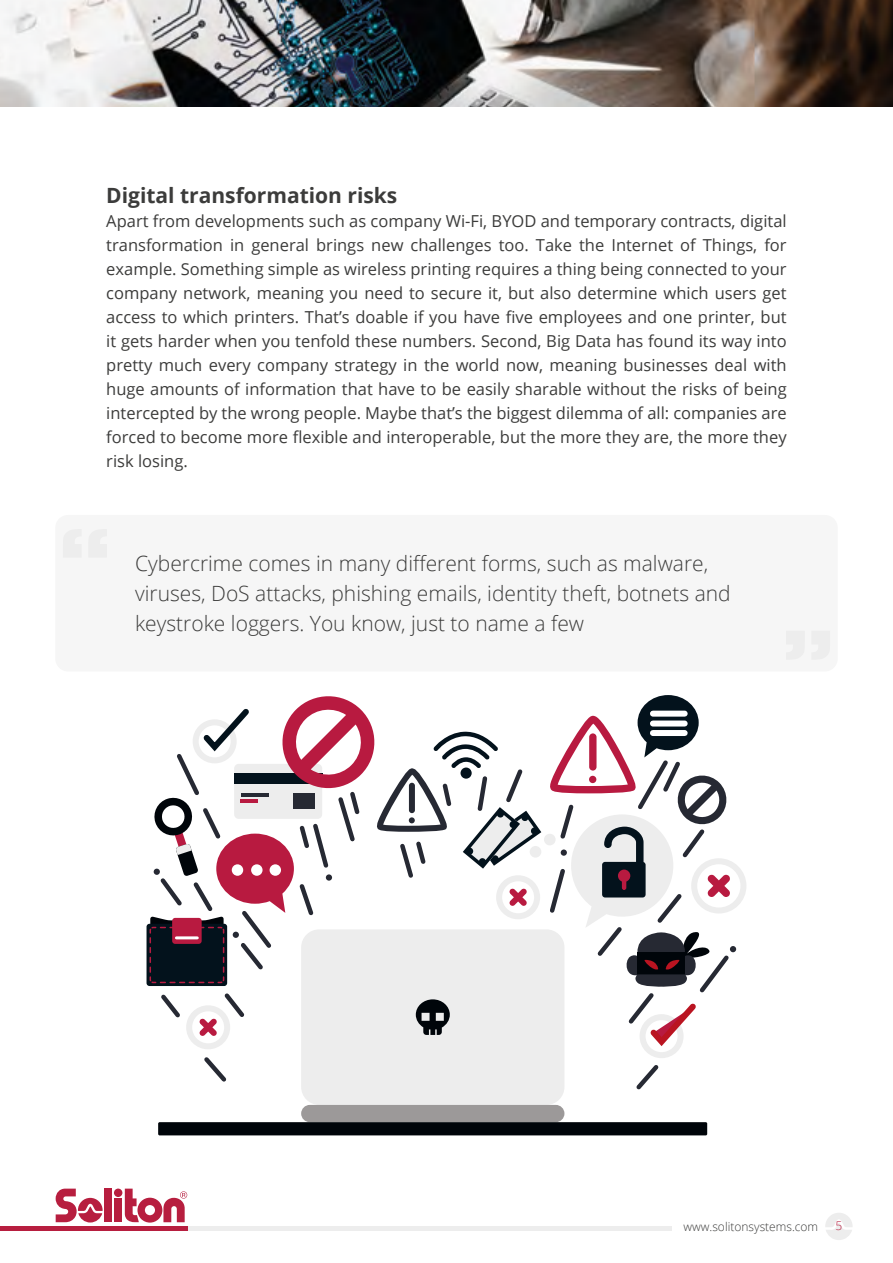
<style>
.page{position:relative;width:893px;height:1263px;background:#fff}
.page>*{position:absolute;margin:0;border:0;box-sizing:border-box;transform-origin:0 0}
.t1{font:300 21px/30px "Open Sans";color:#3c3c3b}
.t2{font:700 21px "Open Sans";color:#3c3c3b}
.t3{font:16.5px/24px "Open Sans";color:#3c3c3b;text-align:justify}
.t4{font:300 12px "Open Sans";color:#3c3c3b}
.t5{font:300 12px "Open Sans";color:#b71e3f}
</style>
<div class="page">
<div style="left:40px;top:1226px;width:632px;height:5px;background:#ededed"></div>
<div style="left:104px;top:1188px;width:7px;height:34px;background:#b71e3f"></div>
<div style="left:114px;top:1198px;width:8px;height:24px;background:#b71e3f"></div>
<div style="left:114px;top:1188px;width:8px;height:9px;background:#b71e3f;border-radius:50%"></div>
<svg style="left:56px;top:1188px;width:47px;height:34px"></svg>
<svg style="left:125px;top:1188px;width:62px;height:34px"></svg>
<hr style="left:0;top:1226px;width:187px;height:4px;background:#b71e3f">
<svg style="left:825px;top:1213px;width:28px;height:27px"></svg>
<img style="left:0;top:0;width:893px;height:106px">
<div style="left:55px;top:515px;width:783px;height:156px;background:#f6f6f6;border-radius:13px"></div>
<div style="left:691px;top:858px;width:55px;height:55px;border:6px solid #ededed;border-radius:50%"></div>
<div style="left:640px;top:1014px;width:44px;height:44px;border:6px solid #ededed;border-radius:50%"></div>
<svg style="left:645px;top:1028px;width:39px;height:23px"></svg>
<svg style="left:628px;top:987px;width:79px;height:41px"></svg>
<svg style="left:636px;top:1065px;width:23px;height:25px"></svg>
<svg style="left:550px;top:695px;width:186px;height:292px"></svg>
<svg style="left:541px;top:789px;width:145px;height:138px"></svg>
<svg style="left:147px;top:696px;width:394px;height:288px"></svg>
<div style="left:154px;top:868px;width:6px;height:7px;background:#262933;border-radius:50%"></div>
<svg style="left:157px;top:766px;width:369px;height:316px"></svg>
<div style="left:301px;top:929px;width:263px;height:176px;background:#ededed;border-radius:18px"></div>
<div style="left:301px;top:1105px;width:263px;height:17px;background:#9c9999;border-radius:9px"></div>
<svg style="left:416px;top:999px;width:34px;height:36px"></svg>
<div style="left:158px;top:1122px;width:549px;height:13px;background:#00050a;border-radius:2px"></div>
<p class="t2" style="left:106px;top:181px;width:293px">Digital transformation risks</p>
<p class="t3" style="left:106px;top:209px;width:682px">Apart from developments such as company Wi-Fi, BYOD and temporary contracts, digital transformation in general brings new challenges too. Take the Internet of Things, for example. Something simple as wireless printing requires a thing being connected to your company network, meaning you need to secure it, but also determine which users get access to which printers. That’s doable if you have five employees and one printer, but it gets harder when you tenfold these numbers. Second, Big Data has found its way into pretty much every company strategy in the world now, meaning businesses deal with huge amounts of information that have to be easily sharable without the risks of being intercepted by the wrong people. Maybe that’s the biggest dilemma of all: companies are forced to become more flexible and interoperable, but the more they are, the more they risk losing.</p>
<p class="t1" style="left:135px;top:548px;width:597px">Cybercrime comes in many different forms, such as malware, viruses, DoS attacks, phishing emails, identity theft, botnets and keystroke loggers. You know, just to name a few</p>
<p class="t4" style="left:683px;top:1219px;width:136px">www.solitonsystems.com</p>
<p class="t5" style="left:835px;top:1218px;width:8px">5</p>
</div>
